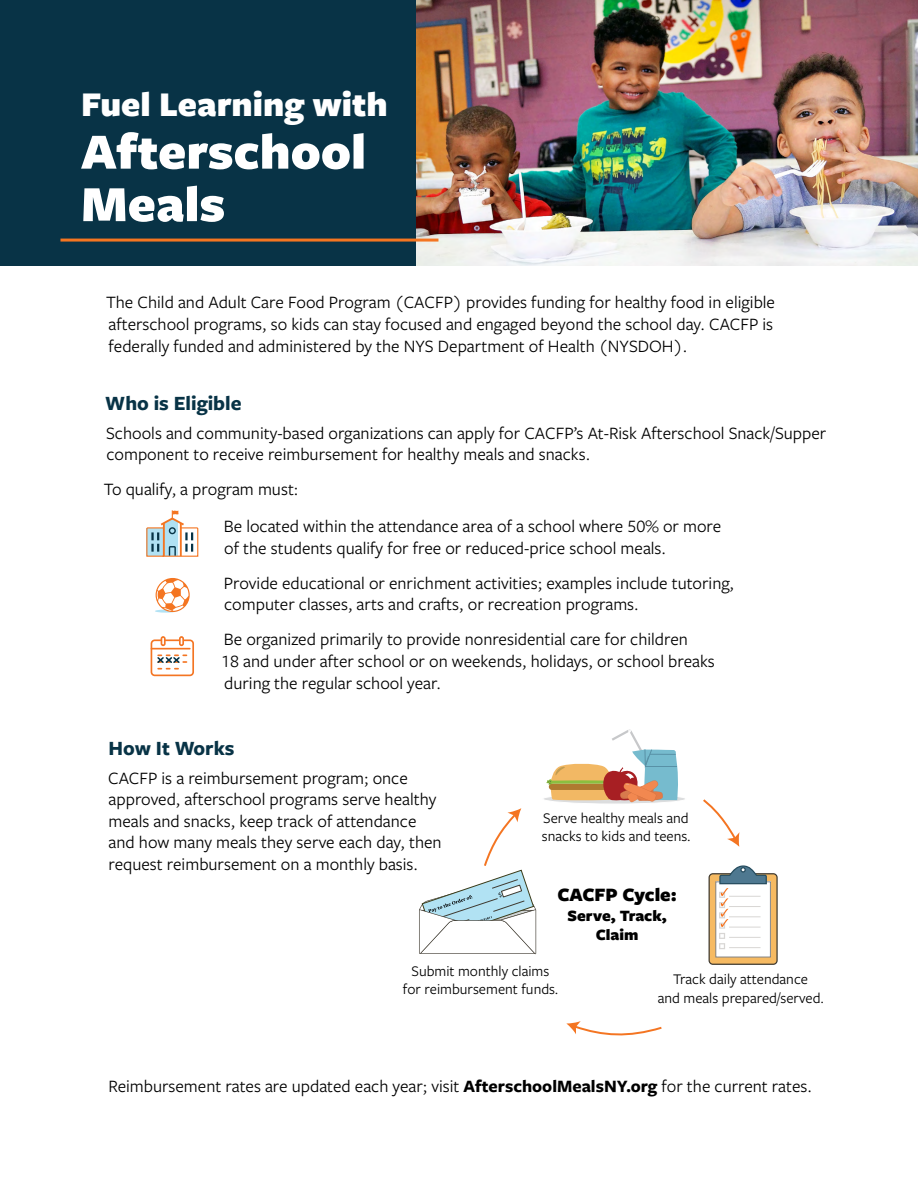
<style>
.page{position:relative;width:918px;height:1188px;background:#fff}
.page>*{position:absolute;margin:0;border:0;box-sizing:border-box;transform-origin:0 0}
.t1{font:900 52.5px/52.5px "Freight Sans Pro";color:#fff}
.t2{font:900 36px "Freight Sans Pro";color:#fff}
.t3{font:700 21px "Freight Sans Pro";color:#083346}
.t4{font:900 19.65px "Freight Sans Pro";color:#000}
.t5{font:18px/21.6px "Freight Sans Pro";color:#000}
.t6{font:900 16.35px/19.6px "Freight Sans Pro";color:#000;text-align:center}
.t7{font:15.3px/18.3px "Freight Sans Pro";color:#000;text-align:center}
.s1{font-weight:700}
</style>
<div class="page">
<div style="left:0;top:0;width:918px;height:266px;background:#083346"></div>
<img style="left:416px;top:0;width:502px;height:266px">
<svg style="left:146px;top:511px;width:53px;height:46px"></svg>
<hr style="left:155px;top:610px;width:22px;height:3px;background:#b2e2f4;border-radius:50%">
<svg style="left:156px;top:578px;width:34px;height:34px"></svg>
<svg style="left:709px;top:865px;width:69px;height:100px"></svg>
<hr style="left:729px;top:896px;width:32px;height:1px;background:#d8d6d4">
<hr style="left:729px;top:906px;width:32px;height:1px;background:#d8d6d4">
<hr style="left:729px;top:917px;width:32px;height:1px;background:#d8d6d4">
<hr style="left:729px;top:927px;width:32px;height:1px;background:#d8d6d4">
<hr style="left:729px;top:937px;width:32px;height:1px;background:#d8d6d4">
<hr style="left:729px;top:947px;width:32px;height:1px;background:#d8d6d4">
<svg style="left:419px;top:808px;width:117px;height:146px"></svg>
<svg style="left:703px;top:799px;width:37px;height:48px"></svg>
<svg style="left:566px;top:1021px;width:96px;height:15px"></svg>
<svg style="left:543px;top:794px;width:143px;height:10px"></svg>
<div style="left:542px;top:793px;width:144px;height:11px;border:1px solid #fff;border-radius:50%"></div>
<svg style="left:546px;top:729px;width:133px;height:73px"></svg>
<div style="left:151px;top:639px;width:43px;height:37px;border:2px solid #f47523;border-radius:3px"></div>
<svg style="left:166px;top:639px;width:13px;height:2px"></svg>
<hr style="left:151px;top:648px;width:39px;height:1px;background:#f47523">
<div style="left:161px;top:636px;width:5px;height:10px;border:2px solid #f47523;border-radius:2px"></div>
<div style="left:179px;top:636px;width:5px;height:10px;border:2px solid #f47523;border-radius:2px"></div>
<svg style="left:157px;top:655px;width:30px;height:15px"></svg>
<hr style="left:60px;top:239px;width:378px;height:3px;background:#f47521">
<h2 class="t2" style="left:81px;top:79px;width:308px">Fuel Learning with</h2>
<h1 class="t1" style="left:81px;top:123px;width:287px">Afterschool<br>Meals</h1>
<p class="t5" style="left:106px;top:291px;width:671px;text-align:justify">The Child and Adult Care Food Program (CACFP) provides funding for healthy food in eligible afterschool programs, so kids can stay focused and engaged beyond the school day. CACFP is federally funded and administered by the NYS Department of Health (NYSDOH).</p>
<p class="t3" style="left:105px;top:389px;width:138px">Who is Eligible</p>
<p class="t5" style="left:106px;top:421px;width:722px">Schools and community-based organizations can apply for CACFP’s At-Risk Afterschool Snack/Supper component to receive reimbursement for healthy meals and snacks.</p>
<p class="t5" style="left:104px;top:478px;width:196px">To qualify, a program must:</p>
<p class="t5" style="left:224px;top:515px;width:499px">Be located within the attendance area of a school where 50% or more of the students qualify for free or reduced-price school meals.</p>
<p class="t5" style="left:224px;top:571px;width:512px">Provide educational or enrichment activities; examples include tutoring, computer classes, arts and crafts, or recreation programs.</p>
<p class="t5" style="left:221px;top:628px;width:495px">Be organized primarily to provide nonresidential care for children<br>18 and under after school or on weekends, holidays, or school breaks during the regular school year.</p>
<p class="t3" style="left:109px;top:734px;width:127px">How It Works</p>
<p class="t5" style="left:108px;top:766px;width:335px">CACFP is a reimbursement program; once approved, afterschool programs serve healthy meals and snacks, keep track of attendance and how many meals they serve each day, then request reimbursement on a monthly basis.</p>
<p class="t7" style="left:542px;top:808px;width:150px;text-align:left">Serve healthy meals and snacks to kids and teens.</p>
<p class="t4" style="left:557px;top:881px;width:121px">CACFP Cycle:</p>
<p class="t6" style="left:567px;top:905px;width:101px">Serve, Track,<br>Claim</p>
<p class="t7" style="left:403px;top:961px;width:157px">Submit monthly claims for reimbursement funds.</p>
<p class="t7" style="left:658px;top:970px;width:167px">Track daily attendance<br>and meals prepared/served.</p>
<p class="t5" style="left:108px;top:1075px;width:705px">Reimbursement rates are updated each year; visit <span class="s1">AfterschoolMealsNY.org</span> for the current rates.</p>
</div>
